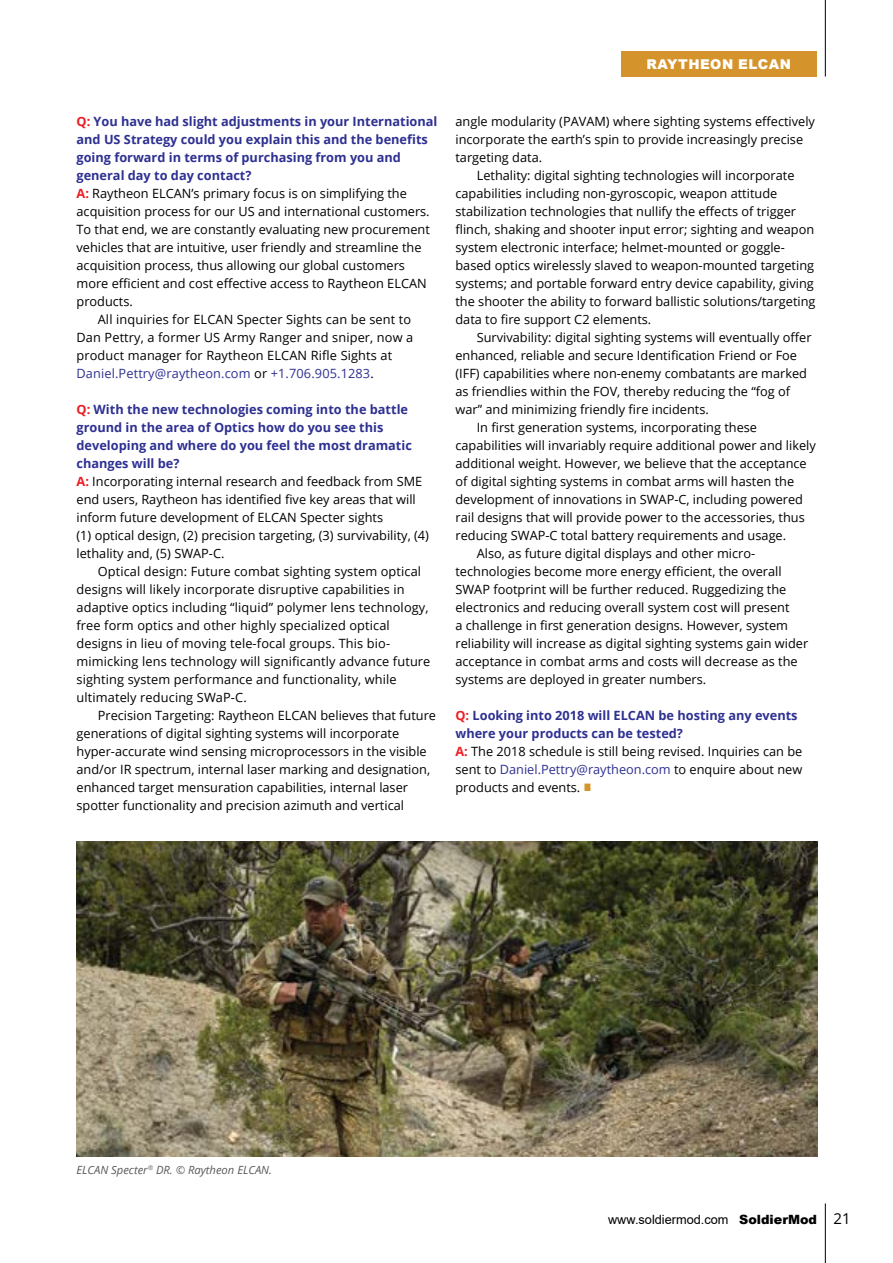
<style>
.page{position:relative;width:893px;height:1263px;background:#fff}
.page>*{position:absolute;margin:0;border:0;box-sizing:border-box;transform-origin:0 0}
.t1{font:15px "Open Sans";color:#000}
.t2{font:900 13.5px "Arial";letter-spacing:.035em;color:#fff}
.t3{font:12.75px/18px "Open Sans";color:#000}
.t4{font:700 12.75px "Open Sans";color:#2e3092}
.t5{font:12.75px "Open Sans";letter-spacing:.01em;color:#2e3092}
.t6{font:12.75px "Arial";color:#000}
.t7{font:italic 11.25px "Open Sans";color:#58595b}
.s1{color:#ed1d24}
.s2{font-weight:700;color:#ed1d24}
.s3{color:#000}
.s4{font-weight:700;color:#2e3092}
.s5{color:#2e3092}
.s6{color:#d5942b}
.s7{font-weight:900}
</style>
<div class="page">
<hr style="left:825px;top:0;width:1px;height:77px;background:#000">
<div style="left:621px;top:51px;width:195px;height:26px;background:#d5942b"></div>
<hr style="left:825px;top:1203px;width:1px;height:60px;background:#000">
<img style="left:77px;top:841px;width:741px;height:315px">
<p class="t4" style="left:77px;top:112px;width:362px"><span class="s1">Q:</span> You have had slight adjustments in your International</p>
<p class="t4" style="left:77px;top:130px;width:353px">and US Strategy could you explain this and the benefits</p>
<p class="t4" style="left:77px;top:148px;width:326px">going forward in terms of purchasing from you and</p>
<p class="t4" style="left:77px;top:166px;width:176px">general day to day contact?</p>
<p class="t3" style="left:77px;top:184px;width:332px"><span class="s2">A:</span> Raytheon ELCAN’s primary focus is on simplifying the</p>
<p class="t3" style="left:77px;top:202px;width:355px">acquisition process for our US and international customers.</p>
<p class="t3" style="left:77px;top:220px;width:355px">To that end, we are constantly evaluating new procurement</p>
<p class="t3" style="left:77px;top:238px;width:347px">vehicles that are intuitive, user friendly and streamline the</p>
<p class="t3" style="left:77px;top:256px;width:330px">acquisition process, thus allowing our global customers</p>
<p class="t3" style="left:77px;top:274px;width:352px">more efficient and cost effective access to Raytheon ELCAN</p>
<p class="t3" style="left:77px;top:292px;width:58px">products.</p>
<p class="t3" style="left:98px;top:310px;width:315px">All inquiries for ELCAN Specter Sights can be sent to</p>
<p class="t3" style="left:77px;top:328px;width:338px">Dan Pettry, a former US Army Ranger and sniper, now a</p>
<p class="t3" style="left:77px;top:346px;width:317px">product manager for Raytheon ELCAN Rifle Sights at</p>
<p class="t5" style="left:77px;top:365px;width:299px">Daniel.Pettry@raytheon.com <span class="s3">or</span> +1.706.905.1283<span class="s3">.</span></p>
<p class="t3" style="left:77px;top:400px;width:354px"><span class="s2">Q:</span> <span class="s4">With the new technologies coming into the battle ground in the area of Optics how do you see this developing and where do you feel the most dramatic changes will be?<br></span><span class="s2">A:</span> Incorporating internal research and feedback from SME end users, Raytheon has identified five key areas that will inform future development of ELCAN Specter sights<br>(1) optical design, (2) precision targeting, (3) survivability, (4) lethality and, (5) SWAP-C.</p>
<p class="t3" style="left:77px;top:562px;width:355px;text-indent:21px">Optical design: Future combat sighting system optical designs will likely incorporate disruptive capabilities in adaptive optics including “liquid” polymer lens technology, free form optics and other highly specialized optical designs in lieu of moving tele-focal groups. This bio&shy;mimicking lens technology will significantly advance future sighting system performance and functionality, while ultimately reducing SWaP-C.</p>
<p class="t3" style="left:77px;top:706px;width:361px;text-indent:21px">Precision Targeting: Raytheon ELCAN believes that future generations of digital sighting systems will incorporate hyper-accurate wind sensing microprocessors in the visible and/or IR spectrum, internal laser marking and designation, enhanced target mensuration capabilities, internal laser spotter functionality and precision azimuth and vertical</p>
<p class="t2" style="left:646px;top:54px;width:146px">RAYTHEON ELCAN</p>
<p class="t3" style="left:455px;top:112px;width:361px">angle modularity (PAVAM) where sighting systems effectively</p>
<p class="t3" style="left:455px;top:130px;width:349px">incorporate the earth’s spin to provide increasingly precise</p>
<p class="t3" style="left:455px;top:148px;width:88px">targeting data.</p>
<p class="t3" style="left:477px;top:166px;width:319px">Lethality: digital sighting technologies will incorporate</p>
<p class="t3" style="left:455px;top:184px;width:323px">capabilities including non-gyroscopic, weapon attitude</p>
<p class="t3" style="left:455px;top:202px;width:342px">stabilization technologies that nullify the effects of trigger</p>
<p class="t3" style="left:455px;top:220px;width:360px">flinch, shaking and shooter input error; sighting and weapon</p>
<p class="t3" style="left:455px;top:238px;width:331px">system electronic interface; helmet-mounted or goggle-</p>
<p class="t3" style="left:455px;top:256px;width:360px">based optics wirelessly slaved to weapon-mounted targeting</p>
<p class="t3" style="left:455px;top:274px;width:360px">systems; and portable forward entry device capability, giving</p>
<p class="t3" style="left:455px;top:292px;width:362px">the shooter the ability to forward ballistic solutions/targeting</p>
<p class="t3" style="left:455px;top:310px;width:197px">data to fire support C2 elements.</p>
<p class="t3" style="left:477px;top:328px;width:336px">Survivability: digital sighting systems will eventually offer</p>
<p class="t3" style="left:455px;top:346px;width:343px">enhanced, reliable and secure Identification Friend or Foe</p>
<p class="t3" style="left:455px;top:364px;width:353px">(IFF) capabilities where non-enemy combatants are marked</p>
<p class="t3" style="left:455px;top:382px;width:336px">as friendlies within the FOV, thereby reducing the “fog of</p>
<p class="t3" style="left:455px;top:400px;width:255px">war” and minimizing friendly fire incidents.</p>
<p class="t3" style="left:477px;top:418px;width:282px">In first generation systems, incorporating these</p>
<p class="t3" style="left:455px;top:436px;width:362px">capabilities will invariably require additional power and likely</p>
<p class="t3" style="left:455px;top:454px;width:353px">additional weight. However, we believe that the acceptance</p>
<p class="t3" style="left:455px;top:472px;width:340px">of digital sighting systems in combat arms will hasten the</p>
<p class="t3" style="left:455px;top:490px;width:349px">development of innovations in SWAP-C, including powered</p>
<p class="t3" style="left:455px;top:508px;width:351px">rail designs that will provide power to the accessories, thus</p>
<p class="t3" style="left:455px;top:526px;width:332px">reducing SWAP-C total battery requirements and usage.</p>
<p class="t3" style="left:477px;top:544px;width:280px">Also, as future digital displays and other micro-</p>
<p class="t3" style="left:455px;top:562px;width:328px">technologies become more energy efficient, the overall</p>
<p class="t3" style="left:455px;top:580px;width:332px">SWAP footprint will be further reduced. Ruggedizing the</p>
<p class="t3" style="left:455px;top:598px;width:336px">electronics and reducing overall system cost will present</p>
<p class="t3" style="left:455px;top:616px;width:334px">a challenge in first generation designs. However, system</p>
<p class="t3" style="left:455px;top:634px;width:354px">reliability will increase as digital sighting systems gain wider</p>
<p class="t3" style="left:455px;top:652px;width:344px">acceptance in combat arms and costs will decrease as the</p>
<p class="t3" style="left:455px;top:670px;width:252px">systems are deployed in greater numbers.</p>
<p class="t3" style="left:455px;top:706px;width:348px"><span class="s2">Q:</span> <span class="s4">Looking into 2018 will ELCAN be hosting any events where your products can be tested?<br></span><span class="s2">A:</span> The 2018 schedule is still being revised. Inquiries can be sent to <span class="s5">Daniel.Pettry@raytheon.com</span> to enquire about new products and events. <span class="s6">■</span></p>
<p class="t7" style="left:77px;top:1162px;width:197px">ELCAN Specter<sup>®</sup> DR. © Raytheon ELCAN.</p>
<p class="t6" style="left:608px;top:1211px;width:210px">www.soldiermod.com <span class="s7">SoldierMod</span></p>
<p class="t1" style="left:833px;top:1208px;width:19px">21</p>
</div>
